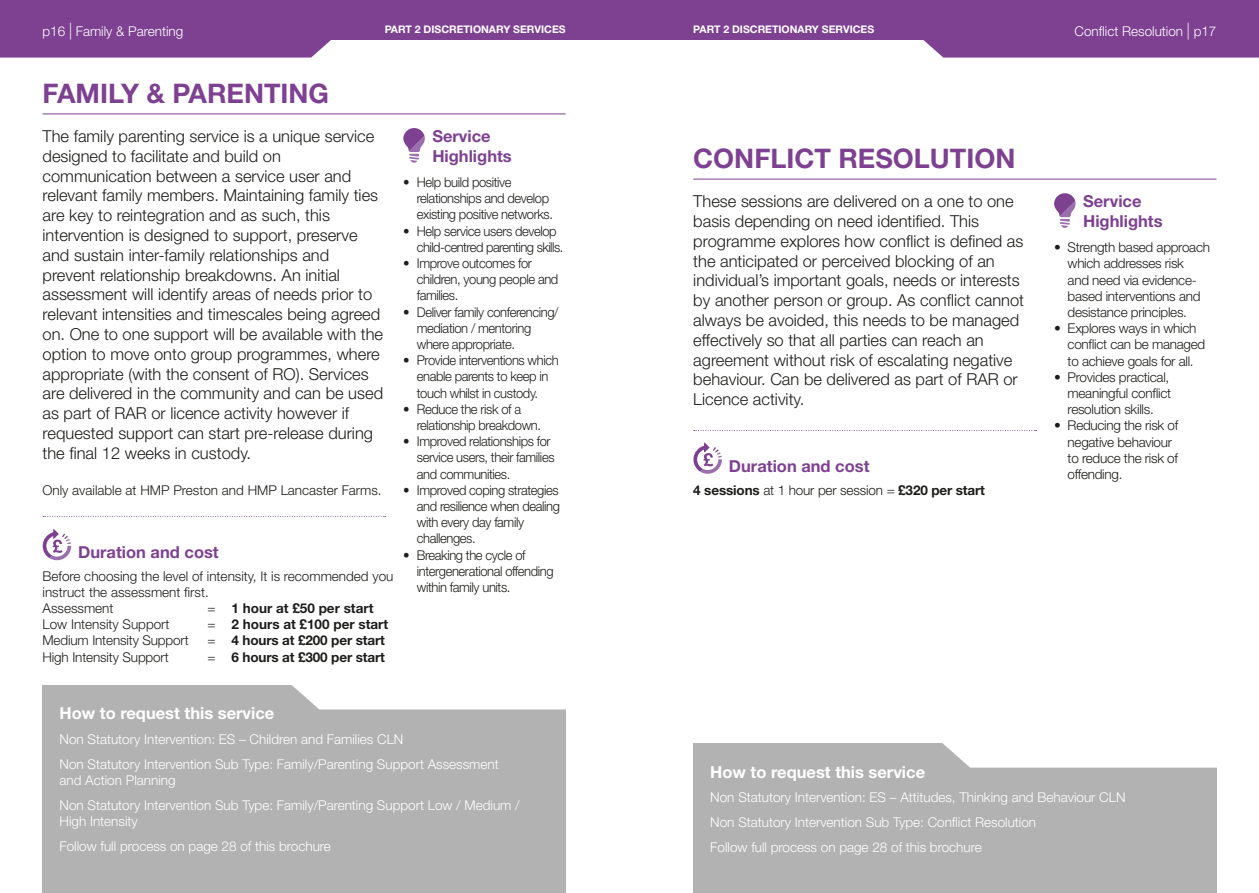
<style>
.page{position:relative;width:1259px;height:893px;background:#fff}
.page>*{position:absolute;margin:0;border:0;box-sizing:border-box;transform-origin:0 0}
.t1{font:700 27px "Helvetica Neue LT";color:#7e4192}
.t2{font:300 16.5px/19.8px "Helvetica Neue LT";color:#1d1d1b}
.t3{font:700 16.5px/19.8px "Helvetica Neue LT";color:#7e4192}
.t4{font:700 16.5px "Helvetica Neue LT";color:#fff}
.t5{font:300 13.5px/16.2px "Helvetica Neue LT";letter-spacing:-.03em;color:#1d1d1b;scale:.96 1}
.t6{font:300 13.5px/24.8px "Helvetica Neue LT";color:#fff}
.t7{font:300 13.5px/16.2px "Helvetica Neue LT";letter-spacing:-.03em;color:#1d1d1b}
.t8{font:300 13.5px/16.2px "Helvetica Neue LT";color:#1d1d1b}
.t9{font:700 13.5px "Helvetica Neue LT";letter-spacing:-.01em;color:#1d1d1b}
.t10{font:300 13.5px "Helvetica Neue LT";letter-spacing:-.01em;color:#1d1d1b}
.t11{font:700 10.5px "Helvetica Neue LT";color:#fff}
.s1{font-size:16.8px}
.s2{font-weight:300}
</style>
<div class="page">
<div style="left:43px;top:686px;width:522px;height:207px;background:#b2b2b2"></div>
<svg style="left:284px;top:685px;width:281px;height:24px;background:#f9f9f9"></svg>
<hr style="left:43px;top:114px;width:523px;height:1px;background:#7e4192">
<svg style="left:43px;top:516px;width:343px;height:1px"></svg>
<svg style="left:403px;top:128px;width:22px;height:35px"></svg>
<svg style="left:43px;top:529px;width:28px;height:31px"></svg>
<svg style="left:0;top:39px;width:346px;height:19px;background:#89519b"></svg>
<div style="left:0;top:0;width:629px;height:39px;background:#7e4192"></div>
<div style="left:693px;top:744px;width:523px;height:149px;background:#b2b2b2"></div>
<svg style="left:935px;top:743px;width:282px;height:25px;background:#f8f8f8"></svg>
<hr style="left:693px;top:179px;width:523px;height:1px;background:#7e4192">
<svg style="left:694px;top:430px;width:342px;height:1px"></svg>
<svg style="left:1054px;top:193px;width:22px;height:35px"></svg>
<svg style="left:693px;top:443px;width:29px;height:31px"></svg>
<svg style="left:908px;top:39px;width:351px;height:19px;background:#89519b"></svg>
<div style="left:629px;top:0;width:630px;height:39px;background:#7e4192"></div>
<p class="t6" style="left:43px;top:18px;width:142px">p16 <span class="s1">|</span> Family &amp; Parenting</p>
<p class="t11" style="left:385px;top:23px;width:182px">PART 2 DISCRETIONARY SERVICES</p>
<h1 class="t1" style="left:43px;top:77px;width:288px">FAMILY &amp; PARENTING</h1>
<p class="t2" style="left:43px;top:126px;width:342px">The family parenting service is a unique service designed to facilitate and build on communication between a service user and relevant family members. Maintaining family ties are key to reintegration and as such, this intervention is designed to support, preserve and sustain inter-family relationships and prevent relationship breakdowns. An initial assessment will identify areas of needs prior to relevant intensities and timescales being agreed on. One to one support will be available with the option to move onto group programmes, where appropriate (with the consent of RO). Services are delivered in the community and can be used as part of RAR or licence activity however if requested support can start pre-release during the final 12 weeks in custody.</p>
<p class="t8" style="left:43px;top:482px;width:341px">Only available at HMP Preston and HMP Lancaster Farms.</p>
<p class="t3" style="left:78px;top:541px;width:142px">Duration and cost</p>
<p class="t8" style="left:43px;top:567px;width:352px">Before choosing the level of intensity, It is recommended you instruct the assessment first.<br>Assessment</p>
<p class="t9" style="left:208px;top:600px;width:167px"><span class="s2">=</span> 1 hour at £50 per start</p>
<p class="t8" style="left:43px;top:616px;width:129px">Low Intensity Support</p>
<p class="t9" style="left:208px;top:616px;width:182px"><span class="s2">=</span> 2 hours at £100 per start</p>
<p class="t10" style="left:43px;top:632px;width:148px">Medium Intensity Support</p>
<p class="t9" style="left:208px;top:632px;width:179px"><span class="s2">=</span> 4 hours at £200 per start</p>
<p class="t10" style="left:43px;top:649px;width:128px">High Intensity Support</p>
<p class="t9" style="left:208px;top:648px;width:179px"><span class="s2">=</span> 6 hours at £300 per start</p>
<p class="t3" style="left:432px;top:126px;width:81px">Service<br>Highlights</p>
<p class="t5" style="left:417px;top:174px;width:143px;text-indent:-14px">• Help build positive relationships and develop existing positive networks.</p>
<p class="t5" style="left:417px;top:222px;width:154px;text-indent:-14px">• Help service users develop child-centred parenting skills.</p>
<p class="t5" style="left:417px;top:255px;width:149px;text-indent:-14px">• Improve outcomes for children, young people and families.</p>
<p class="t5" style="left:417px;top:303px;width:149px;text-indent:-14px">• Deliver family conferencing/ mediation / mentoring where appropriate.</p>
<p class="t5" style="left:403px;top:352px;width:163px;text-align:center">• Provide interventions which enable parents to keep in touch whilst in custody.</p>
<p class="t5" style="left:417px;top:401px;width:131px;text-indent:-14px">• Reduce the risk of a relationship breakdown.</p>
<p class="t5" style="left:417px;top:433px;width:145px;text-indent:-14px">• Improved relationships for service users, their families and communities.</p>
<p class="t5" style="left:417px;top:482px;width:151px;text-indent:-14px">• Improved coping strategies and resilience when dealing with every day family challenges.</p>
<p class="t5" style="left:417px;top:546px;width:144px;text-indent:-14px">• Breaking the cycle of intergenerational offending within family units.</p>
<p class="t4" style="left:60px;top:703px;width:216px">How to request this service</p>
<p class="t6" style="left:60px;top:727px;width:441px">Non Statutory Intervention: ES – Children and Families CLN<br>Non Statutory Intervention Sub Type: Family/Parenting Support Assessment</p>
<p class="t6" style="left:60px;top:768px;width:462px">and Action Planning<br>Non Statutory Intervention Sub Type: Family/Parenting Support Low / Medium /</p>
<p class="t6" style="left:60px;top:808px;width:273px">High Intensity<br>Follow full process on page 28 of this brochure</p>
<p class="t11" style="left:693px;top:23px;width:182px">PART 2 DISCRETIONARY SERVICES</p>
<p class="t6" style="left:1074px;top:18px;width:143px">Conflict Resolution <span class="s1">|</span> p17</p>
<h1 class="t1" style="left:693px;top:142px;width:324px">CONFLICT RESOLUTION</h1>
<p class="t2" style="left:693px;top:191px;width:332px">These sessions are delivered on a one to one basis depending on need identified. This programme explores how conflict is defined as the anticipated or perceived blocking of an individual’s important goals, needs or interests by another person or group. As conflict cannot always be avoided, this needs to be managed effectively so that all parties can reach an agreement without risk of escalating negative behaviour. Can be delivered as part of RAR or Licence activity.</p>
<p class="t3" style="left:729px;top:455px;width:142px">Duration and cost</p>
<p class="t9" style="left:693px;top:481px;width:293px">4 sessions <span class="s2">at 1 hour per session =</span> £320 per start</p>
<p class="t3" style="left:1083px;top:191px;width:81px">Service<br>Highlights</p>
<p class="t7" style="left:1067px;top:239px;width:144px;text-indent:-14px">• Strength based approach which addresses risk<br>and need via evidence&shy;based interventions and desistance principles.</p>
<p class="t7" style="left:1067px;top:320px;width:139px;text-indent:-14px">• Explores ways in which conflict can be managed to achieve goals for all.</p>
<p class="t7" style="left:1067px;top:369px;width:105px;text-indent:-14px">• Provides practical, meaningful conflict resolution skills.</p>
<p class="t7" style="left:1067px;top:417px;width:112px;text-indent:-14px">• Reducing the risk of negative behaviour to reduce the risk of offending.</p>
<p class="t4" style="left:710px;top:761px;width:216px">How to request this service</p>
<p class="t6" style="left:710px;top:785px;width:417px">Non Statutory Intervention: ES – Attitudes, Thinking and Behaviour CLN<br>Non Statutory Intervention Sub Type: Conflict Resolution<br>Follow full process on page 28 of this brochure</p>
</div>
